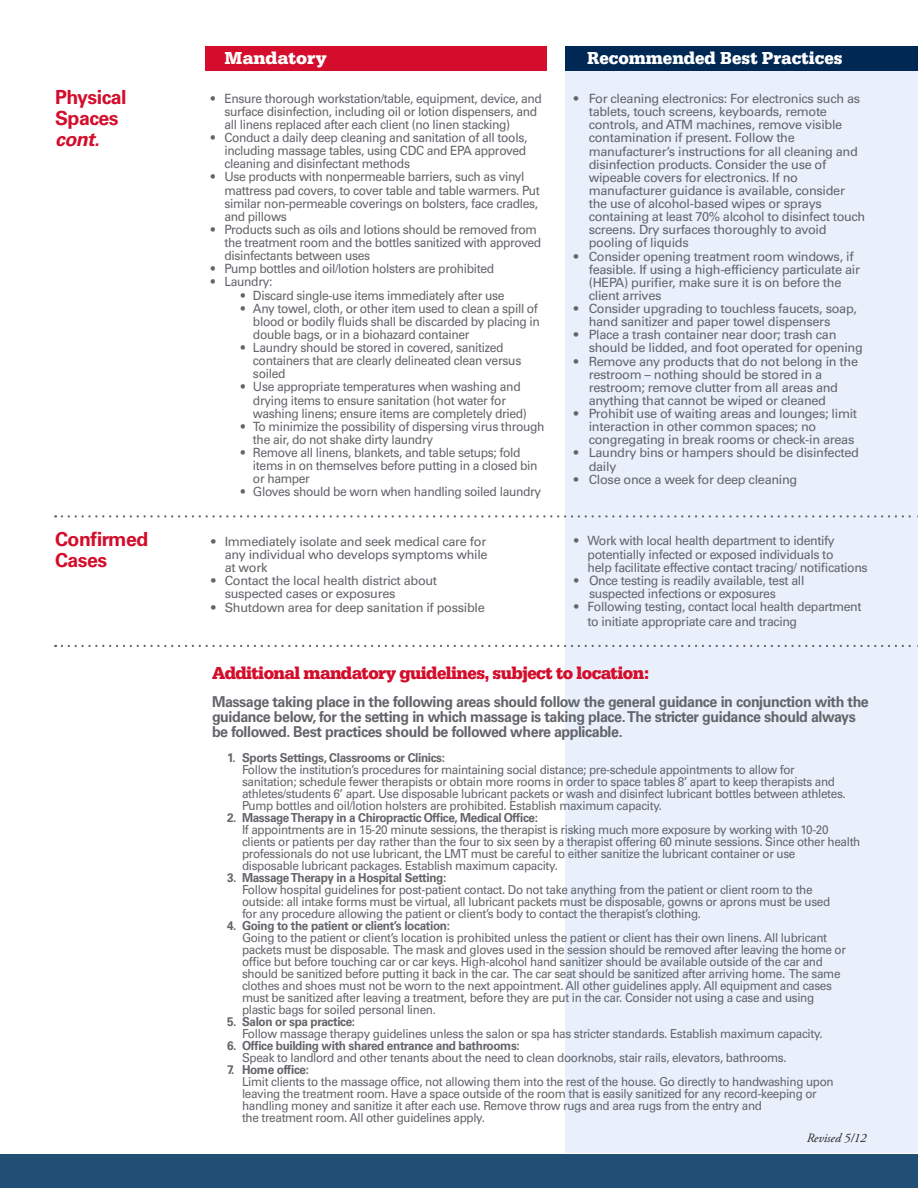
<style>
.page{position:relative;width:918px;height:1188px;background:#fff}
.page>*{position:absolute;margin:0;border:0;box-sizing:border-box;transform-origin:0 0}
.t1{font:700 19.5px/21px "Univers LT Pro 65";letter-spacing:-.025em;color:#d30d2b}
.t2{font:italic 700 19.5px "Univers LT Pro 65";color:#d30d2b}
.t3{font:700 18px "Serifa";letter-spacing:-.03em;color:#d30d2b;scale:.95 1}
.t4{font:700 18px "Serifa";color:#fff;scale:.95 1}
.t5{font:700 18px "Serifa";color:#fff}
.t6{font:700 15px/15px "Univers LT Pro 65";letter-spacing:-.03em;color:#63656a;scale:.95 1}
.t7{font:12.75px/13.2px "Univers LT Pro 55 Roman";letter-spacing:-.03em;color:#63656a}
.t8{font:12.75px/13.2px "Univers LT Pro 55 Roman";letter-spacing:-.03em;color:#63656a;scale:.95 1}
.t9{font:italic 12.75px "Adobe Garamond Pro";color:#231f20}
.t10{font:12.3px/12px "Univers LT Pro 55 Roman";letter-spacing:-.03em;color:#63656a;scale:.95 1}
.t11{font:700 12.3px "Univers LT Pro 65";letter-spacing:-.03em;color:#63656a;scale:.95 1}
.s1{font-family:"Univers LT Pro 65";font-weight:700}
</style>
<div class="page">
<div style="left:565px;top:71px;width:353px;height:1082px;background:#e9f0fb"></div>
<div style="left:0;top:1155px;width:918px;height:33px;background:#204e75"></div>
<div style="left:205px;top:46px;width:342px;height:24px;background:#d30d2b"></div>
<div style="left:565px;top:46px;width:353px;height:24px;background:#002855"></div>
<svg style="left:62px;top:515px;width:856px;height:3px"></svg>
<svg style="left:62px;top:645px;width:856px;height:2px"></svg>
<p class="t1" style="left:55px;top:87px;width:73px">Physical<br>Spaces</p>
<p class="t2" style="left:55px;top:127px;width:46px">cont.</p>
<p class="t1" style="left:55px;top:528px;width:95px">Confirmed</p>
<p class="t1" style="left:55px;top:549px;width:54px">Cases</p>
<p class="t5" style="left:225px;top:47px;width:104px">Mandatory</p>
<p class="t4" style="left:587px;top:47px;width:270px">Recommended Best Practices</p>
<p class="t8" style="left:224px;top:92px;width:336px;text-indent:-14px">• Ensure thorough workstation/table, equipment, device, and surface disinfection, including oil or lotion dispensers, and all linens replaced after each client (no linen stacking)</p>
<p class="t8" style="left:224px;top:131px;width:320px;text-align:justify;text-indent:-14px">• Conduct a daily deep cleaning and sanitation of all tools, including massage tables, using CDC and EPA approved cleaning and disinfectant methods</p>
<p class="t8" style="left:224px;top:170px;width:334px;text-indent:-14px">• Use products with nonpermeable barriers, such as vinyl mattress pad covers, to cover table and table warmers. Put similar non-permeable coverings on bolsters, face cradles, and pillows</p>
<p class="t8" style="left:224px;top:223px;width:335px;text-indent:-14px">• Products such as oils and lotions should be removed from the treatment room and the bottles sanitized with approved disinfectants between uses</p>
<p class="t8" style="left:211px;top:262px;width:300px">• Pump bottles and oil/lotion holsters are prohibited</p>
<p class="t8" style="left:211px;top:275px;width:66px">• Laundry:</p>
<p class="t8" style="left:241px;top:288px;width:279px">• Discard single-use items immediately after use</p>
<p class="t8" style="left:253px;top:302px;width:303px;text-indent:-12px">• Any towel, cloth, or other item used to clean a spill of blood or bodily fluids shall be discarded by placing in double bags, or in a biohazard container</p>
<p class="t8" style="left:253px;top:341px;width:284px;text-indent:-12px">• Laundry should be stored in covered, sanitized containers that are clearly delineated clean versus soiled</p>
<p class="t8" style="left:253px;top:380px;width:290px;text-indent:-12px">• Use appropriate temperatures when washing and drying items to ensure sanitation (hot water for washing linens; ensure items are completely dried)</p>
<p class="t8" style="left:253px;top:420px;width:308px;text-indent:-12px">• To minimize the possibility of dispersing virus through the air, do not shake dirty laundry</p>
<p class="t8" style="left:253px;top:446px;width:301px;text-indent:-12px">• Remove all linens, blankets, and table setups; fold items in on themselves before putting in a closed bin or hamper</p>
<p class="t8" style="left:241px;top:485px;width:318px">• Gloves should be worn when handling soiled laundry</p>
<p class="t7" style="left:225px;top:535px;width:264px;text-align:justify;text-indent:-14px">• Immediately isolate and seek medical care for any individual who develops symptoms while at work</p>
<p class="t7" style="left:225px;top:574px;width:214px;text-indent:-14px">• Contact the local health district about suspected cases or exposures</p>
<p class="t7" style="left:211px;top:600px;width:275px">• Shutdown area for deep sanitation if possible</p>
<p class="t7" style="left:589px;top:92px;width:278px;text-indent:-15px">• For cleaning electronics: For electronics such as tablets, touch screens, keyboards, remote controls, and ATM machines, remove visible contamination if present. Follow the manufacturer’s instructions for all cleaning and disinfection products. Consider the use of wipeable covers for electronics. If no manufacturer guidance is available, consider the use of alcohol-based wipes or sprays containing at least 70% alcohol to disinfect touch screens. Dry surfaces thoroughly to avoid pooling of liquids</p>
<p class="t7" style="left:589px;top:249px;width:273px;text-indent:-15px">• Consider opening treatment room windows, if feasible. If using a high-efficiency particulate air (HEPA) purifier, make sure it is on before the client arrives</p>
<p class="t7" style="left:589px;top:302px;width:270px;text-indent:-15px">• Consider upgrading to touchless faucets, soap, hand sanitizer and paper towel dispensers</p>
<p class="t7" style="left:589px;top:328px;width:276px;text-indent:-15px">• Place a trash container near door; trash can should be lidded, and foot operated for opening</p>
<p class="t7" style="left:589px;top:354px;width:271px;text-indent:-15px">• Remove any products that do not belong in the restroom – nothing should be stored in a restroom; remove clutter from all areas and anything that cannot be wiped or cleaned</p>
<p class="t7" style="left:589px;top:407px;width:270px;text-indent:-15px">• Prohibit use of waiting areas and lounges; limit interaction in other common spaces; no congregating in break rooms or check-in areas</p>
<p class="t7" style="left:589px;top:446px;width:272px;text-indent:-15px">• Laundry bins or hampers should be disinfected daily</p>
<p class="t7" style="left:574px;top:473px;width:225px">• Close once a week for deep cleaning</p>
<p class="t7" style="left:588px;top:534px;width:282px;text-indent:-14px">• Work with local health department to identify potentially infected or exposed individuals to<br>help facilitate effective contact tracing/ notifications</p>
<p class="t7" style="left:589px;top:574px;width:217px;text-indent:-15px">• Once testing is readily available, test all suspected infections or exposures</p>
<p class="t7" style="left:588px;top:599px;width:276px;line-height:15px;text-indent:-14px">• Following testing, contact local health department to initiate appropriate care and tracing</p>
<p class="t3" style="left:212px;top:662px;width:461px">Additional mandatory guidelines, subject to location:</p>
<p class="t6" style="left:212px;top:694px;width:693px">Massage taking place in the following areas should follow the general guidance in conjunction with the guidance below, for the setting in which massage is taking place. The stricter guidance should always be followed. Best practices should be followed where applicable.</p>
<p class="t11" style="left:227px;top:750px;width:231px">1. Sports Settings, Classrooms or Clinics:</p>
<p class="t10" style="left:242px;top:763px;width:637px">Follow the institution’s procedures for maintaining social distance; pre-schedule appointments to allow for sanitation; schedule fewer therapists or obtain more rooms in order to space tables 8’ apart to keep therapists and athletes/students 6’ apart. Use disposable lubricant packets or wash and disinfect lubricant bottles between athletes.<br>Pump bottles and oil/lotion holsters are prohibited. Establish maximum capacity.</p>
<p class="t10" style="left:242px;top:811px;width:653px;text-indent:-15px"><span class="s1">2. Massage Therapy in a Chiropractic Office, Medical Office:<br></span>If appointments are in 15-20 minute sessions, the therapist is risking much more exposure by working with 10-20 clients or patients per day rather than the four to six seen by a therapist offering 60 minute sessions. Since other health professionals do not use lubricant, the LMT must be careful to either sanitize the lubricant container or use<br>disposable lubricant packages. Establish maximum capacity.</p>
<p class="t11" style="left:227px;top:870px;width:232px">3. Massage Therapy in a Hospital Setting:</p>
<p class="t10" style="left:242px;top:883px;width:621px">Follow hospital guidelines for post-patient contact. Do not take anything from the patient or client room to the outside: all intake forms must be virtual, all lubricant packets must be disposable, gowns or aprons must be used for any procedure allowing the patient or client’s body to contact the therapist’s clothing.</p>
<p class="t10" style="left:242px;top:919px;width:637px;text-indent:-15px"><span class="s1">4. Going to the patient or client’s location:<br></span>Going to the patient or client’s location is prohibited unless the patient or client has their own linens. All lubricant packets must be disposable. The mask and gloves used in the session should be removed after leaving the home or office but before touching car or car keys. High-alcohol hand sanitizer should be available outside of the car and should be sanitized before putting it back in the car. The car seat should be sanitized after arriving home. The same clothes and shoes must not be worn to the next appointment. All other guidelines apply. All equipment and cases must be sanitized after leaving a treatment, before they are put in the car. Consider not using a case and using plastic bags for soiled personal linen.</p>
<p class="t10" style="left:242px;top:1015px;width:613px;text-indent:-15px"><span class="s1">5. Salon or spa practice:<br></span>Follow massage therapy guidelines unless the salon or spa has stricter standards. Establish maximum capacity.</p>
<p class="t10" style="left:242px;top:1039px;width:575px;text-indent:-15px"><span class="s1">6. Office building with shared entrance and bathrooms:<br></span>Speak to landlord and other tenants about the need to clean doorknobs, stair rails, elevators, bathrooms.</p>
<p class="t10" style="left:242px;top:1063px;width:624px;text-indent:-15px"><span class="s1">7. Home office:<br></span>Limit clients to the massage office, not allowing them into the rest of the house. Go directly to handwashing upon leaving the treatment room. Have a space outside of the room that is easily sanitized for any record-keeping or handling money and sanitize it after each use. Remove throw rugs and area rugs from the entry and<br>the treatment room. All other guidelines apply.</p>
<p class="t9" style="left:807px;top:1130px;width:61px">Revised 5/12</p>
</div>
